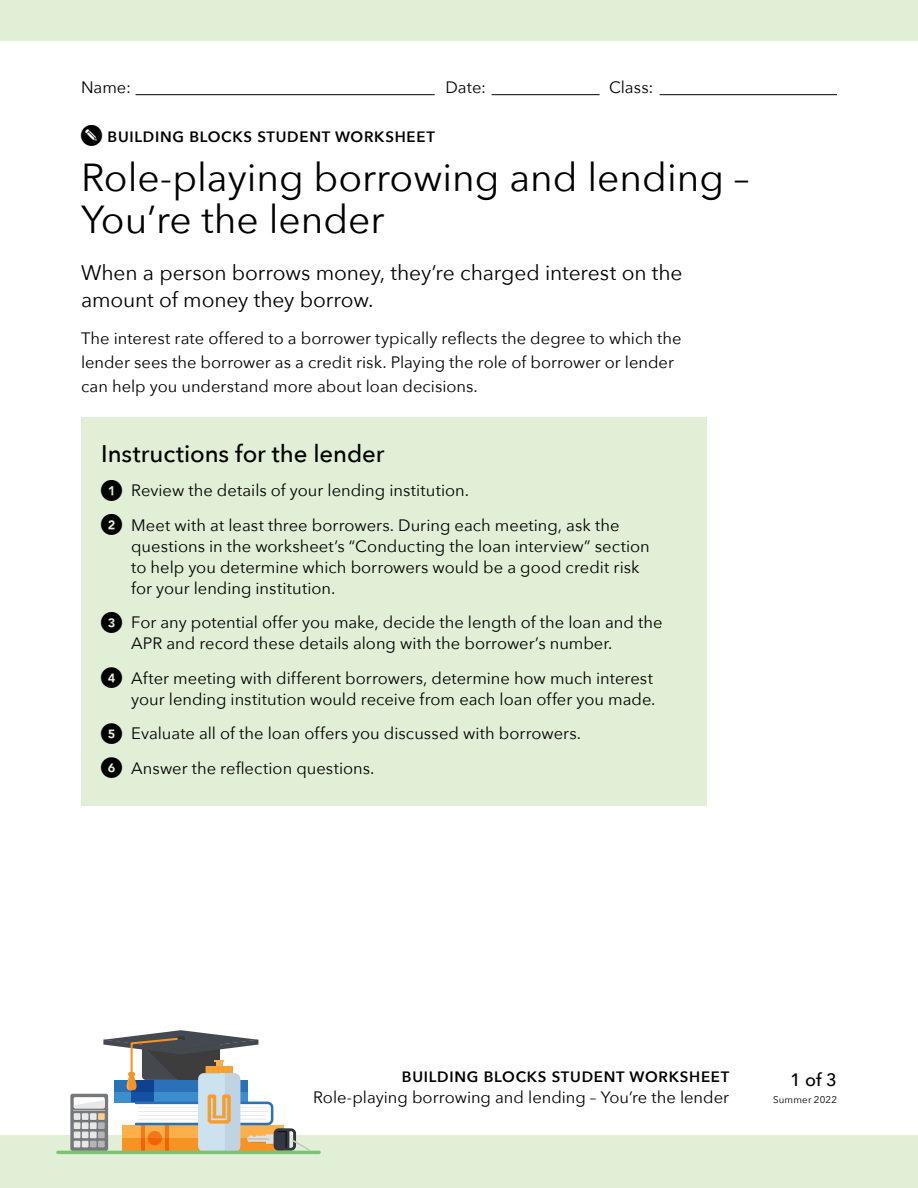
<style>
.page{position:relative;width:918px;height:1188px;background:#fff}
.page>*{position:absolute;margin:0;border:0;box-sizing:border-box;transform-origin:0 0}
.t1{font:39px/42px "Avenir Next";color:#000}
.t2{font:500 24px "Avenir Next";letter-spacing:-.005em;color:#000}
.t3{font:21px/27px "Avenir Next";letter-spacing:-.005em;color:#000}
.t4{font:500 18px "Avenir Next";color:#000}
.t5{font:16.5px/21px "Avenir Next";color:#000}
.t6{font:600 15px "Avenir Next";letter-spacing:.05em;color:#000}
.t7{font:9.75px "Avenir Next";letter-spacing:.02em;color:#000}
</style>
<div class="page">
<div style="left:0;top:0;width:918px;height:40px;background:#e0efd6"></div>
<div style="left:0;top:1135px;width:918px;height:53px;background:#e0efd6"></div>
<div style="left:70px;top:1094px;width:38px;height:57px;background:linear-gradient(to bottom,#76797c,#76797c);border-radius:2px"></div>
<svg style="left:74px;top:1030px;width:237px;height:121px"></svg>
<hr style="left:58px;top:1151px;width:261px;height:3px;background:#7cc36f">
<hr style="left:136px;top:94px;width:299px;height:1px;background:#000">
<hr style="left:492px;top:94px;width:108px;height:1px;background:#000">
<hr style="left:660px;top:94px;width:177px;height:1px;background:#000">
<div style="left:81px;top:417px;width:625px;height:389px;background:#e0efd6"></div>
<p class="t5" style="left:81px;top:76px;width:51px">Name:</p>
<p class="t5" style="left:446px;top:76px;width:42px">Date:</p>
<p class="t5" style="left:609px;top:76px;width:46px">Class:</p>
<p class="t6" style="left:108px;top:124px;width:329px">BUILDING BLOCKS STUDENT WORKSHEET</p>
<h1 class="t1" style="left:81px;top:154px;width:670px">Role-playing borrowing and lending –<br>You’re the lender</h1>
<p class="t3" style="left:81px;top:258px;width:603px">When a person borrows money, they’re charged interest on the amount of money they borrow.</p>
<p class="t5" style="left:81px;top:326px;width:602px;line-height:24px">The interest rate offered to a borrower typically reflects the degree to which the lender sees the borrower as a credit risk. Playing the role of borrower or lender can help you understand more about loan decisions.</p>
<h2 class="t2" style="left:101px;top:433px;width:285px">Instructions for the lender</h2>
<p class="t5" style="left:131px;top:472px;width:490px;line-height:34.5px">Review the details of your lending institution.<br>Meet with at least three borrowers. During each meeting, ask the</p>
<p class="t5" style="left:131px;top:535px;width:520px">questions in the worksheet’s “Conducting the loan interview” section to help you determine which borrowers would be a good credit risk for your lending institution.</p>
<p class="t5" style="left:131px;top:611px;width:533px">For any potential offer you make, decide the length of the loan and the<br>APR and record these details along with the borrower’s number.</p>
<p class="t5" style="left:131px;top:667px;width:526px">After meeting with different borrowers, determine how much interest your lending institution would receive from each loan offer you made.</p>
<p class="t5" style="left:131px;top:715px;width:451px;line-height:34.5px">Evaluate all of the loan offers you discussed with borrowers.<br>Answer the reflection questions.</p>
<p class="t6" style="left:402px;top:1064px;width:329px">BUILDING BLOCKS STUDENT WORKSHEET</p>
<p class="t4" style="left:790px;top:1065px;width:48px">1 of 3</p>
<p class="t5" style="left:313px;top:1086px;width:417px">Role-playing borrowing and lending – You’re the lender</p>
<p class="t7" style="left:773px;top:1092px;width:65px">Summer 2022</p>
</div>
